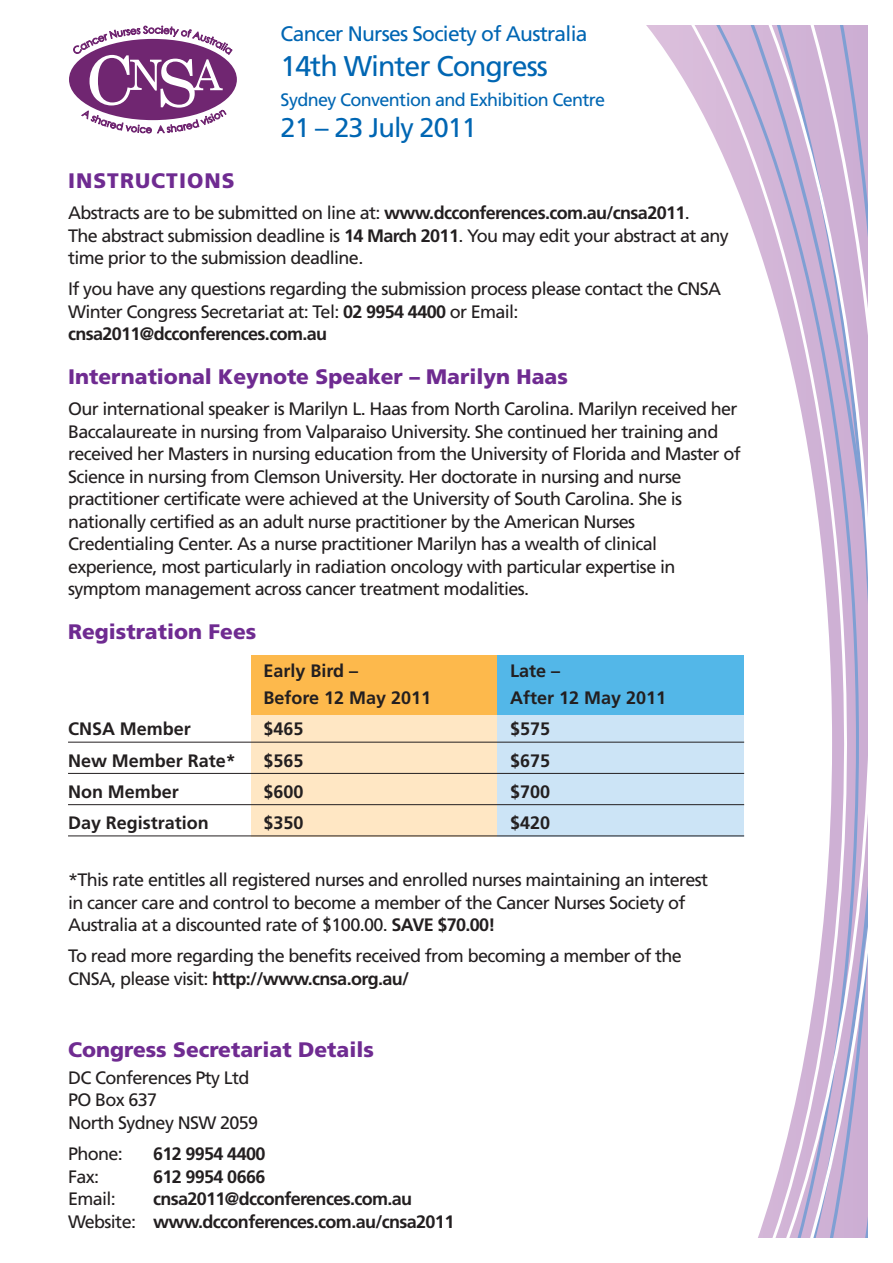
<style>
.page{position:relative;width:893px;height:1263px;background:#fff}
.page>*{position:absolute;margin:0;border:0;box-sizing:border-box;transform-origin:0 0}
.t1{font:28.5px "Frutiger";letter-spacing:-.035em;color:#0066b3}
.t2{font:27px "Frutiger";letter-spacing:-.035em;color:#0066b3}
.t3{font:900 21px "Frutiger";color:#6f2b91}
.t4{font:21px "Frutiger";letter-spacing:-.035em;color:#0066b3}
.t5{font:900 21px "Frutiger";letter-spacing:.05em;color:#6f2b91}
.t6{font:18px/22.5px "Frutiger";letter-spacing:-.035em;color:#231f20}
.t7{font:700 18px "Frutiger";color:#231f20}
.t8{font:700 18px/22.5px "Frutiger";letter-spacing:-.035em;color:#231f20}
.t9{font:18px "Frutiger";letter-spacing:-.035em;color:#0066b3}
.s1{font-weight:700}
.s2{font-weight:400}
</style>
<div class="page">
<div style="left:251px;top:655px;width:246px;height:60px;background:#fdb94c"></div>
<div style="left:497px;top:655px;width:247px;height:60px;background:#53b7e8"></div>
<div style="left:251px;top:715px;width:246px;height:121px;background:#ffe7c4"></div>
<div style="left:497px;top:715px;width:247px;height:121px;background:#cce4f6"></div>
<svg style="left:73px;top:26px;width:159px;height:107px"></svg>
<svg style="left:637px;top:26px;width:81px;height:811px"></svg>
<svg style="left:718px;top:26px;width:23px;height:811px"></svg>
<svg style="left:741px;top:26px;width:18px;height:1211px"></svg>
<svg style="left:759px;top:26px;width:108px;height:1211px"></svg>
<hr style="left:68px;top:742px;width:676px;height:1px;background:#231f20">
<hr style="left:68px;top:773px;width:676px;height:1px;background:#231f20">
<hr style="left:68px;top:804px;width:676px;height:1px;background:#231f20">
<hr style="left:68px;top:835px;width:676px;height:1px;background:#231f20">
<p class="t4" style="left:281px;top:26px;width:308px">Cancer Nurses Society of Australia</p>
<h1 class="t1" style="left:281px;top:54px;width:269px">14th Winter Congress</h1>
<p class="t9" style="left:281px;top:92px;width:326px">Sydney Convention and Exhibition Centre</p>
<h2 class="t2" style="left:281px;top:117px;width:198px">21 – 23 July 2011</h2>
<p class="t5" style="left:68px;top:173px;width:168px">INSTRUCTIONS</p>
<p class="t6" style="left:68px;top:203px;width:662px">Abstracts are to be submitted on line at: <span class="s1">www.dcconferences.com.au/cnsa2011</span>.<br>The abstract submission deadline is <span class="s1">14 March 2011</span>. You may edit your abstract at any time prior to the submission deadline.</p>
<p class="t6" style="left:68px;top:279px;width:655px">If you have any questions regarding the submission process please contact the CNSA<br>Winter Congress Secretariat at: Tel: <span class="s1">02 9954 4400</span> or Email: <span class="s1">cnsa2011@dcconferences.com.au</span></p>
<p class="t3" style="left:68px;top:368px;width:501px">International Keynote Speaker – Marilyn Haas</p>
<p class="t6" style="left:68px;top:399px;width:674px">Our international speaker is Marilyn L. Haas from North Carolina. Marilyn received her Baccalaureate in nursing from Valparaiso University. She continued her training and received her Masters in nursing education from the University of Florida and Master of Science in nursing from Clemson University. Her doctorate in nursing and nurse practitioner certificate were achieved at the University of South Carolina. She is nationally certified as an adult nurse practitioner by the American Nurses Credentialing Center. As a nurse practitioner Marilyn has a wealth of clinical experience, most particularly in radiation oncology with particular expertise in symptom management across cancer treatment modalities.</p>
<p class="t3" style="left:68px;top:623px;width:190px">Registration Fees</p>
<p class="t7" style="left:264px;top:664px;width:96px">Early Bird –</p>
<p class="t7" style="left:510px;top:664px;width:51px">Late –</p>
<p class="t7" style="left:264px;top:691px;width:169px">Before 12 May 2011</p>
<p class="t7" style="left:510px;top:691px;width:157px">After 12 May 2011</p>
<p class="t7" style="left:68px;top:722px;width:124px">CNSA Member</p>
<p class="t7" style="left:264px;top:722px;width:41px">$465</p>
<p class="t7" style="left:510px;top:722px;width:41px">$575</p>
<p class="t7" style="left:68px;top:753px;width:169px">New Member Rate*</p>
<p class="t7" style="left:264px;top:753px;width:41px">$565</p>
<p class="t7" style="left:510px;top:753px;width:41px">$675</p>
<p class="t7" style="left:68px;top:784px;width:112px">Non Member</p>
<p class="t7" style="left:264px;top:784px;width:41px">$600</p>
<p class="t7" style="left:510px;top:784px;width:41px">$700</p>
<p class="t7" style="left:68px;top:816px;width:142px">Day Registration</p>
<p class="t7" style="left:264px;top:816px;width:41px">$350</p>
<p class="t7" style="left:510px;top:816px;width:41px">$420</p>
<p class="t6" style="left:68px;top:870px;width:642px">*This rate entitles all registered nurses and enrolled nurses maintaining an interest in cancer care and control to become a member of the Cancer Nurses Society of<br>Australia at a discounted rate of $100.00. <span class="s1">SAVE $70.00!</span></p>
<p class="t6" style="left:68px;top:946px;width:615px">To read more regarding the benefits received from becoming a member of the<br>CNSA, please visit: <span class="s1">http://www.cnsa.org.au/</span></p>
<p class="t3" style="left:68px;top:1041px;width:307px">Congress Secretariat Details</p>
<p class="t6" style="left:68px;top:1068px;width:192px">DC Conferences Pty Ltd<br>PO Box 637<br>North Sydney NSW 2059</p>
<p class="t6" style="left:68px;top:1144px;width:56px">Phone:</p>
<p class="t8" style="left:153px;top:1144px;width:114px">612 9954 4400</p>
<p class="t6" style="left:68px;top:1166px;width:33px">Fax:</p>
<p class="t8" style="left:153px;top:1166px;width:114px">612 9954 0666</p>
<p class="t6" style="left:68px;top:1189px;width:49px">Email:</p>
<p class="t8" style="left:68px;top:1189px;width:388px;text-indent:85px">cnsa2011@dcconferences.com.au<br><span class="s2">Website:</span> www.dcconferences.com.au/cnsa2011</p>
</div>
